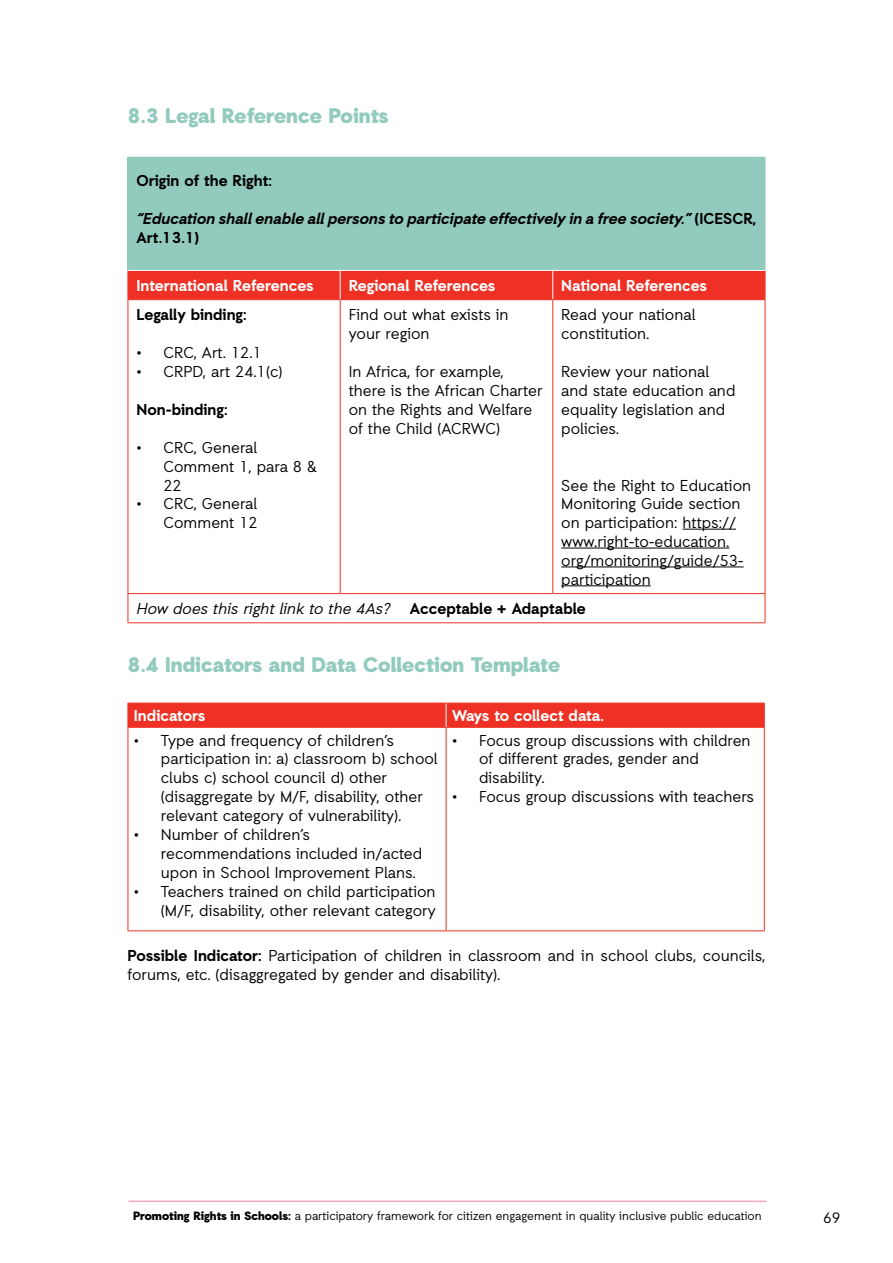
<style>
.page{position:relative;width:893px;height:1263px;background:#fff}
.page>*{position:absolute;margin:0;border:0;box-sizing:border-box;transform-origin:0 0}
.t1{font:900 21px "Auxilia";color:#92cbbe}
.t2{font:15.75px/18.9px "Auxilia";color:#000}
.t3{font:italic 700 15.75px/18.9px "Auxilia";color:#000}
.t4{font:700 15.75px "Auxilia";color:#fff}
.t5{font:italic 15.75px "Auxilia";color:#000}
.t6{font:700 15.75px "Auxilia";color:#000}
.t7{font:15px "Auxilia";color:#000}
.t8{font:12px "Auxilia";color:#000}
.s1{font-style:normal}
.s2{font-weight:700;font-style:normal}
.s3{font-weight:700}
.s4{font-weight:900}
</style>
<div class="page">
<hr style="left:129px;top:1201px;width:637px;height:1px;background:#ed839f">
<div style="left:128px;top:157px;width:637px;height:113px;background:#92cbbe"></div>
<svg style="left:129px;top:300px;width:636px;height:322px"></svg>
<hr style="left:128px;top:300px;width:1px;height:293px;background:#ee3124">
<hr style="left:340px;top:300px;width:1px;height:293px;background:#ee3124">
<hr style="left:552px;top:300px;width:1px;height:293px;background:#ee3124">
<hr style="left:765px;top:300px;width:1px;height:293px;background:#ee3124">
<hr style="left:128px;top:593px;width:212px;height:1px;background:#ee3124">
<svg style="left:128px;top:594px;width:1px;height:28px"></svg>
<hr style="left:340px;top:593px;width:213px;height:1px;background:#ee3124">
<hr style="left:553px;top:593px;width:212px;height:1px;background:#ee3124">
<svg style="left:765px;top:594px;width:1px;height:28px"></svg>
<hr style="left:128px;top:622px;width:212px;height:1px;background:#ee3124">
<hr style="left:340px;top:622px;width:213px;height:1px;background:#ee3124">
<hr style="left:553px;top:622px;width:212px;height:1px;background:#ee3124">
<hr style="left:765px;top:158px;width:1px;height:112px;background:#92cbbe">
<div style="left:128px;top:270px;width:638px;height:30px;background:#ee3124"></div>
<hr style="left:128px;top:299px;width:212px;height:1px;background:#ee3124">
<hr style="left:340px;top:299px;width:213px;height:1px;background:#ee3124">
<hr style="left:553px;top:299px;width:212px;height:1px;background:#ee3124">
<hr style="left:682px;top:529px;width:54px;height:1px;background:#000">
<hr style="left:561px;top:548px;width:168px;height:1px;background:#000">
<hr style="left:561px;top:566px;width:183px;height:1px;background:#000">
<hr style="left:561px;top:585px;width:90px;height:1px;background:#000">
<hr style="left:128px;top:728px;width:1px;height:202px;background:#ee3124">
<hr style="left:446px;top:728px;width:1px;height:202px;background:#ee3124">
<hr style="left:764px;top:728px;width:1px;height:202px;background:#ee3124">
<hr style="left:128px;top:930px;width:318px;height:1px;background:#ee3124">
<hr style="left:446px;top:930px;width:319px;height:1px;background:#ee3124">
<hr style="left:128px;top:727px;width:318px;height:1px;background:#ee3124">
<hr style="left:446px;top:727px;width:319px;height:1px;background:#ee3124">
<div style="left:128px;top:703px;width:637px;height:24px;background:#ee3124"></div>
<h1 class="t1" style="left:128px;top:102px;width:262px">8.3 Legal Reference Points</h1>
<p class="t6" style="left:136px;top:171px;width:137px">Origin of the Right:</p>
<p class="t3" style="left:136px;top:209px;width:622px">“Education shall enable all persons to participate effectively in a free society.” <span class="s1">(ICESCR,<br>Art.13.1)</span></p>
<p class="t4" style="left:136px;top:276px;width:179px">International References</p>
<p class="t4" style="left:349px;top:276px;width:148px">Regional References</p>
<p class="t4" style="left:561px;top:276px;width:147px">National References</p>
<p class="t6" style="left:136px;top:305px;width:112px">Legally binding:</p>
<p class="t2" style="left:136px;top:343px;width:127px">• CRC, Art. 12.1</p>
<p class="t2" style="left:136px;top:362px;width:147px">• CRPD, art 24.1(c)</p>
<p class="t6" style="left:136px;top:400px;width:93px">Non-binding:</p>
<p class="t2" style="left:163px;top:437px;width:155px;text-indent:-27px">• CRC, General<br>Comment 1, para 8 &amp;<br>22</p>
<p class="t2" style="left:136px;top:494px;width:123px;text-align:right">• CRC, General<br>Comment 12</p>
<p class="t2" style="left:561px;top:305px;width:136px">Read your national constitution.</p>
<p class="t2" style="left:561px;top:362px;width:176px">Review your national and state education and equality legislation and policies.</p>
<p class="t2" style="left:349px;top:305px;width:161px">Find out what exists in your region</p>
<p class="t2" style="left:349px;top:362px;width:195px">In Africa, for example, there is the African Charter on the Rights and Welfare of the Child (ACRWC)</p>
<p class="t2" style="left:561px;top:475px;width:191px">See the Right to Education<br>Monitoring Guide section on participation: https:// www.right-to-education. org/monitoring/guide/53- participation</p>
<p class="t5" style="left:136px;top:599px;width:451px">How does this right link to the 4As? <span class="s2">Acceptable + Adaptable</span></p>
<h1 class="t1" style="left:128px;top:652px;width:434px">8.4 Indicators and Data Collection Template</h1>
<p class="t4" style="left:134px;top:706px;width:73px">Indicators</p>
<p class="t4" style="left:452px;top:706px;width:153px">Ways to collect data.</p>
<p class="t2" style="left:161px;top:730px;width:278px;text-indent:-27px">• Type and frequency of children’s participation in: a) classroom b) school clubs c) school council d) other (disaggregate by M/F, disability, other relevant category of vulnerability).</p>
<p class="t2" style="left:161px;top:825px;width:263px;text-indent:-27px">• Number of children’s recommendations included in/acted upon in School Improvement Plans.</p>
<p class="t2" style="left:134px;top:881px;width:303px;text-align:right">• Teachers trained on child participation (M/F, disability, other relevant category</p>
<p class="t2" style="left:479px;top:730px;width:273px;text-indent:-27px">• Focus group discussions with children of different grades, gender and disability.</p>
<p class="t2" style="left:452px;top:787px;width:304px">• Focus group discussions with teachers</p>
<p class="t2" style="left:128px;top:946px;width:639px"><span class="s3">Possible Indicator:</span> Participation of children in classroom and in school clubs, councils, forums, etc. (disaggregated by gender and disability).</p>
<p class="t8" style="left:133px;top:1208px;width:630px"><span class="s4">Promoting Rights in Schools:</span> a participatory framework for citizen engagement in quality inclusive public education</p>
<p class="t7" style="left:823px;top:1209px;width:19px">69</p>
</div>
